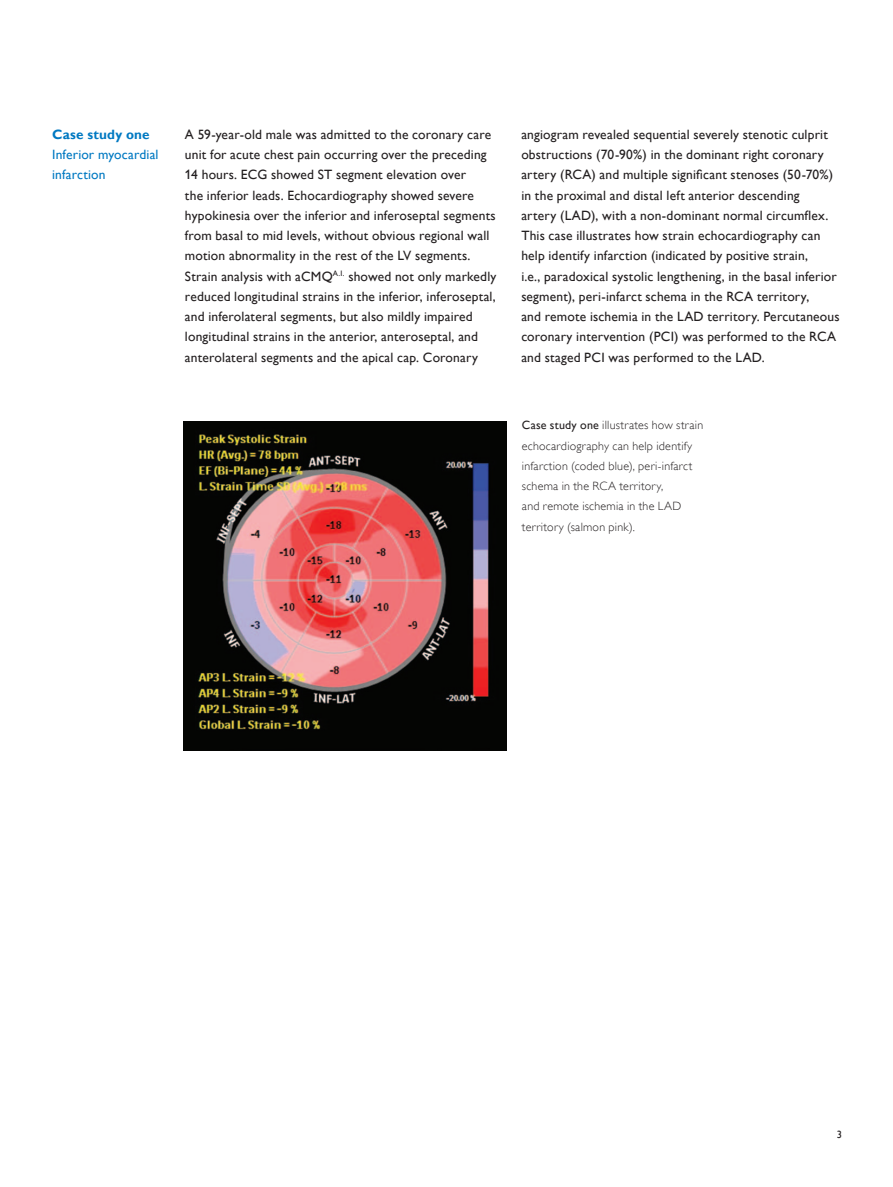
<style>
.page{position:relative;width:893px;height:1187px;background:#fff}
.page>*{position:absolute;margin:0;border:0;box-sizing:border-box;transform-origin:0 0}
._1_1_Body_Text{font:13.5px/20.2px "Gill Sans Alt One WGL";letter-spacing:.015em;color:#231f20}
._1_4_Body_text_sub_h{font:13.5px/20.2px "Gill Sans Alt One WGL";letter-spacing:.01em;color:#0079c2}
._1_3_Body_text_headi{font:700 13.5px "Gill Sans Alt One WGL";letter-spacing:.015em;color:#0079c2}
._4_2_Caption_text{font:12px/20.2px "Gill Sans Alt One WGL Light";letter-spacing:.02em;color:#231f20}
.t1{font:10.5px "Gill Sans Alt One WGL";color:#231f20}
.s1{font-family:"Gill Sans Alt One WGL"}
</style>
<div class="page">
<img style="left:184px;top:421px;width:322px;height:329px">
<p class="_1_3_Body_text_headi" style="left:52px;top:125px;width:99px">Case study one</p>
<p class="_1_4_Body_text_sub_h" style="left:52px;top:144px;width:108px">Inferior myocardial infarction</p>
<p class="_1_1_Body_Text" style="left:185px;top:124px;width:312px">A 59-year-old male was admitted to the coronary care unit for acute chest pain occurring over the preceding 14 hours. ECG showed ST segment elevation over<br>the inferior leads. Echocardiography showed severe hypokinesia over the inferior and inferoseptal segments</p>
<p class="_1_1_Body_Text" style="left:185px;top:225px;width:313px">from basal to mid levels, without obvious regional wall motion abnormality in the rest of the LV segments.<br>Strain analysis with aCMQ<sup>A.I.</sup> showed not only markedly reduced longitudinal strains in the inferior, inferoseptal, and inferolateral segments, but also mildly impaired longitudinal strains in the anterior, anteroseptal, and anterolateral segments and the apical cap. Coronary</p>
<p class="_1_1_Body_Text" style="left:521px;top:124px;width:320px">angiogram revealed sequential severely stenotic culprit obstructions (70-90%) in the dominant right coronary artery (RCA) and multiple significant stenoses (50-70%) in the proximal and distal left anterior descending<br>artery (LAD), with a non-dominant normal circumflex.<br>This case illustrates how strain echocardiography can help identify infarction (indicated by positive strain,<br>i.e., paradoxical systolic lengthening, in the basal inferior segment), peri-infarct schema in the RCA territory,<br>and remote ischemia in the LAD territory. Percutaneous coronary intervention (PCI) was performed to the RCA and staged PCI was performed to the LAD.</p>
<p class="_4_2_Caption_text" style="left:522px;top:415px;width:183px"><span class="s1">Case study one</span> illustrates how strain echocardiography can help identify infarction (coded blue), peri-infarct schema in the RCA territory,<br>and remote ischemia in the LAD territory (salmon pink).</p>
<p class="t1" style="left:837px;top:1127px;width:7px">3</p>
</div>
